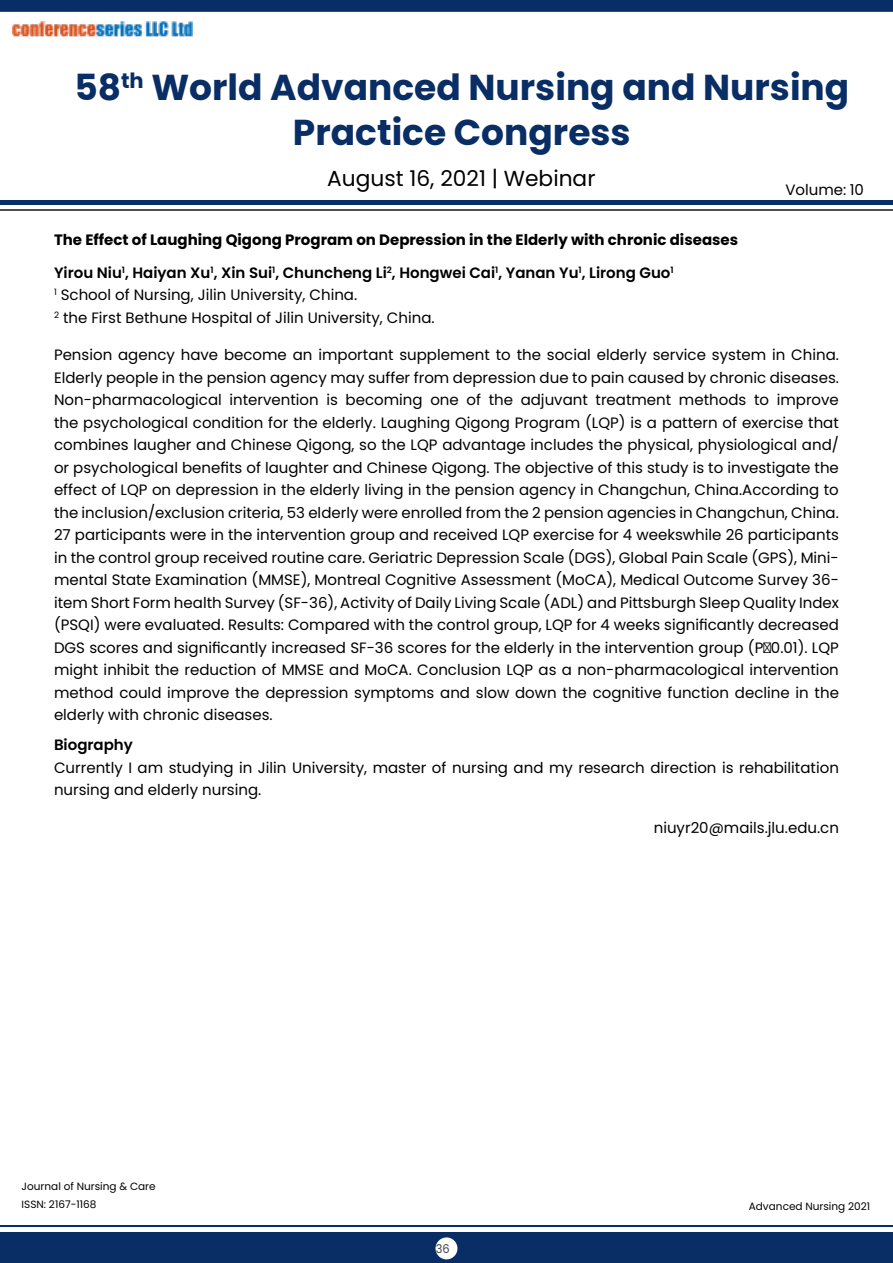
<style>
.page{position:relative;width:893px;height:1263px;background:#fff}
.page>*{position:absolute;margin:0;border:0;box-sizing:border-box;transform-origin:0 0}
.t1{font:700 36px/45px "Poppins";color:#092d65;text-align:center}
.t2{font:21.75px "Poppins";color:#000}
.t3{font:15px/22.5px "Poppins";color:#000}
.t4{font:700 15px "Poppins";color:#000}
.t5{font:600 15px "Poppins";color:#000}
.t6{font:12px "Poppins";color:#414042;scale:.95 1}
.t7{font:10.5px/18px "Poppins";color:#000}
.s1{font-weight:600}
</style>
<div class="page">
<div style="left:0;top:1232px;width:893px;height:31px;background:#092d65"></div>
<div style="left:435px;top:1237px;width:22px;height:22px;background:#fff;border-radius:50%"></div>
<hr style="left:0;top:201px;width:893px;height:4px;background:#092d65">
<hr style="left:0;top:210px;width:893px;height:1px;background:#4d4d4f">
<svg style="left:0;top:0;width:893px;height:12px;background:#0c2f66"></svg>
<img style="left:13px;top:21px;width:180px;height:21px">
<hr style="left:0;top:1225px;width:893px;height:2px;background:#092d65">
<h1 class="t1" style="left:74px;top:65px;width:776px">58<sup>th</sup> World Advanced Nursing and Nursing<br>Practice Congress</h1>
<h2 class="t2" style="left:327px;top:166px;width:270px">August 16, 2021 | Webinar</h2>
<p class="t3" style="left:785px;top:178px;width:80px">Volume: 10</p>
<p class="t4" style="left:54px;top:231px;width:686px">The Effect of Laughing Qigong Program on Depression in the Elderly with chronic diseases</p>
<p class="t3" style="left:54px;top:261px;width:621px"><span class="s1">Yirou Niu</span><sup>1</sup><span class="s1">, Haiyan Xu</span><sup>1</sup><span class="s1">, Xin Sui</span><sup>1</sup><span class="s1">, Chuncheng Li</span><sup>2</sup><span class="s1">, Hongwei Cai</span><sup>1</sup><span class="s1">, Yanan Yu</span><sup>1</sup><span class="s1">, Lirong Guo</span><sup>1<br></sup><sup>1</sup> School of Nursing, Jilin University, China.<br><sup>2</sup> the First Bethune Hospital of Jilin University, China.</p>
<p class="t3" style="left:54px;top:344px;width:786px;text-align:justify">Pension agency have become an important supplement to the social elderly service system in China.<br>Elderly people in the pension agency may suffer from depression due to pain caused by chronic diseases.<br>Non-pharmacological intervention is becoming one of the adjuvant treatment methods to improve the psychological condition for the elderly. Laughing Qigong Program (LQP) is a pattern of exercise that combines laugher and Chinese Qigong, so the LQP advantage includes the physical, physiological and/ or psychological benefits of laughter and Chinese Qigong. The objective of this study is to investigate the effect of LQP on depression in the elderly living in the pension agency in Changchun, China.According to the inclusion/exclusion criteria, 53 elderly were enrolled from the 2 pension agencies in Changchun, China.<br>27 participants were in the intervention group and received LQP exercise for 4 weekswhile 26 participants in the control group received routine care. Geriatric Depression Scale (DGS), Global Pain Scale (GPS), Mini&shy;mental State Examination (MMSE), Montreal Cognitive Assessment (MoCA), Medical Outcome Survey 36- item Short Form health Survey (SF-36), Activity of Daily Living Scale (ADL) and Pittsburgh Sleep Quality Index (PSQI) were evaluated. Results: Compared with the control group, LQP for 4 weeks significantly decreased DGS scores and significantly increased SF-36 scores for the elderly in the intervention group (P＜0.01). LQP might inhibit the reduction of MMSE and MoCA. Conclusion LQP as a non-pharmacological intervention method could improve the depression symptoms and slow down the cognitive function decline in the elderly with chronic diseases.</p>
<p class="t5" style="left:54px;top:736px;width:80px">Biography</p>
<p class="t3" style="left:54px;top:756px;width:786px">Currently I am studying in Jilin University, master of nursing and my research direction is rehabilitation nursing and elderly nursing.</p>
<p class="t3" style="left:654px;top:816px;width:187px">niuyr20@mails.jlu.edu.cn</p>
<p class="t7" style="left:22px;top:1177px;width:136px">Journal of Nursing &amp; Care<br>ISSN: 2167-1168</p>
<p class="t6" style="left:436px;top:1242px;width:16px">36</p>
<p class="t7" style="left:749px;top:1197px;width:123px">Advanced Nursing 2021</p>
</div>
